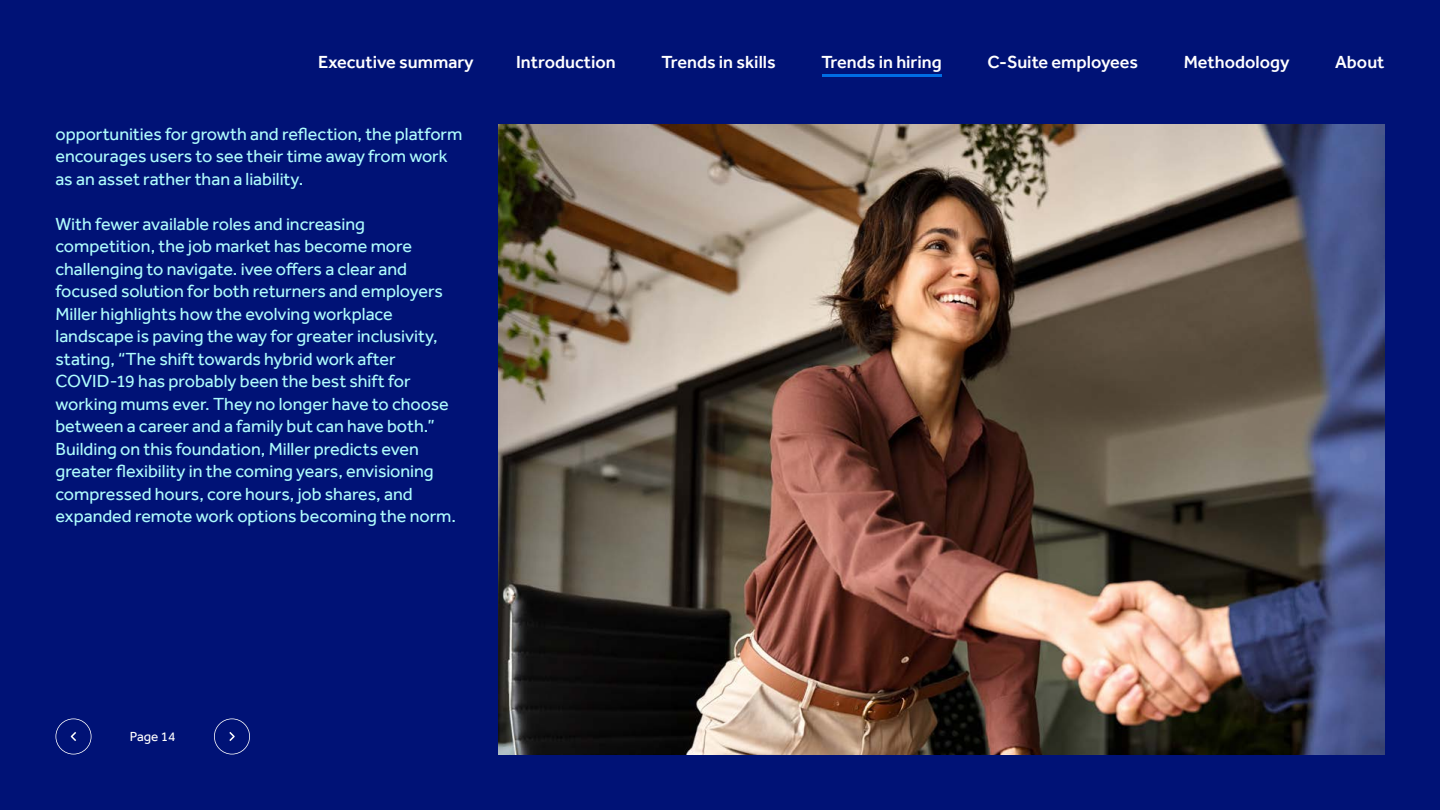
<style>
.page{position:relative;width:1440px;height:810px;background:#001276}
.page>*{position:absolute;margin:0;border:0;box-sizing:border-box;transform-origin:0 0}
.t1{font:18px/22.5px "Barclays Effra";letter-spacing:-.005em;color:#affdfd}
.t2{font:500 18px "Barclays Effra";color:#fff}
.t3{font:13.5px "Barclays Effra";color:#fff}
</style>
<div class="page">
<svg style="left:214px;top:718px;width:36px;height:36px"></svg>
<svg style="left:56px;top:718px;width:36px;height:36px"></svg>
<img style="left:499px;top:124px;width:885px;height:630px">
<hr style="left:822px;top:74px;width:120px;height:3px;background:#006de3">
<p class="t2" style="left:318px;top:51px;width:157px">Executive summary</p>
<p class="t2" style="left:516px;top:51px;width:101px">Introduction</p>
<p class="t2" style="left:661px;top:51px;width:116px">Trends in skills</p>
<p class="t2" style="left:821px;top:51px;width:122px">Trends in hiring</p>
<p class="t2" style="left:987px;top:51px;width:152px">C-Suite employees</p>
<p class="t2" style="left:1184px;top:51px;width:107px">Methodology</p>
<p class="t2" style="left:1335px;top:51px;width:51px">About</p>
<p class="t1" style="left:56px;top:122px;width:409px">opportunities for growth and reflection, the platform encourages users to see their time away from work as an asset rather than a liability.</p>
<p class="t1" style="left:56px;top:212px;width:402px">With fewer available roles and increasing competition, the job market has become more challenging to navigate. ivee offers a clear and focused solution for both returners and employers Miller highlights how the evolving workplace landscape is paving the way for greater inclusivity, stating, “The shift towards hybrid work after COVID-19 has probably been the best shift for working mums ever. They no longer have to choose between a career and a family but can have both.” Building on this foundation, Miller predicts even greater flexibility in the coming years, envisioning compressed hours, core hours, job shares, and expanded remote work options becoming the norm.</p>
<p class="t3" style="left:130px;top:729px;width:47px">Page 14</p>
</div>
